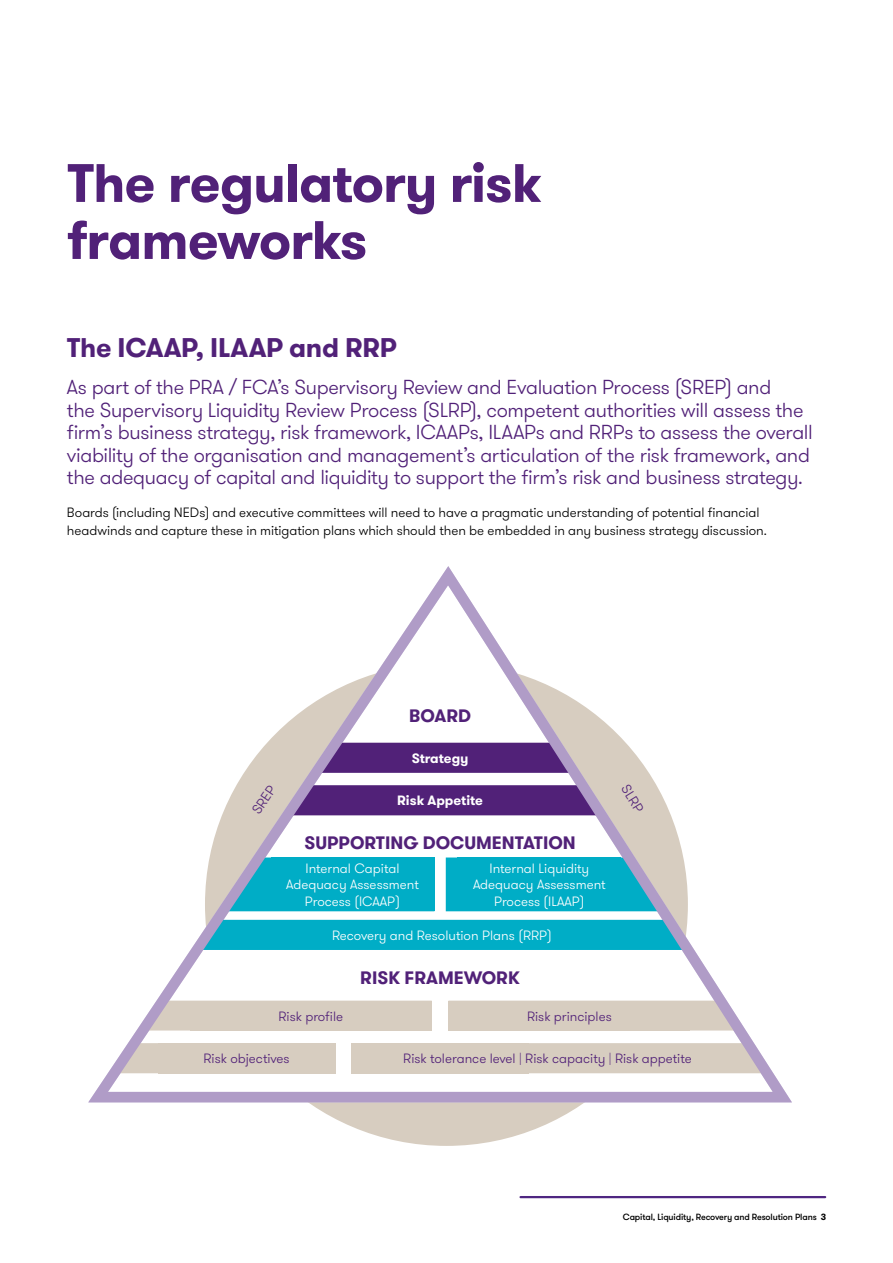
<style>
.page{position:relative;width:893px;height:1263px;background:#fff}
.page>*{position:absolute;margin:0;border:0;box-sizing:border-box;transform-origin:0 0}
.t1{font:700 54px/57px "GT Walsheim Pro";letter-spacing:-.02em;color:#512178}
.t2{font:700 27px "GT Walsheim Pro";letter-spacing:-.01em;color:#512178}
.t3{font:300 20.25px/22.5px "GT Walsheim Pro";letter-spacing:-.015em;color:#512178}
.t4{font:700 18px "GT Walsheim Pro";color:#512178}
.t5{font:300 13.5px/18px "GT Walsheim Pro";letter-spacing:-.005em;color:#000}
.t6{font:300 13.5px/16.2px "GT Walsheim Pro";color:#fff;text-align:center}
.t7{font:300 13.5px "GT Walsheim Pro";color:#512178}
.t8{font:700 13.5px "GT Walsheim Pro";color:#fff}
.t9{font:500 9px "GT Walsheim Pro";letter-spacing:-.015em;color:#000}
.s1{font-weight:700}
</style>
<div class="page">
<hr style="left:521px;top:1196px;width:304px;height:2px;background:#4f2681">
<div style="left:205px;top:663px;width:483px;height:483px;background:#d7cdc0;border-radius:50%"></div>
<svg style="left:88px;top:566px;width:704px;height:546px"></svg>
<svg style="left:352px;top:1043px;width:417px;height:30px"></svg>
<h1 class="t1" style="left:67px;top:155px;width:476px">The regulatory risk frameworks</h1>
<h2 class="t2" style="left:67px;top:330px;width:332px">The ICAAP, ILAAP and RRP</h2>
<p class="t3" style="left:67px;top:377px;width:747px">As part of the PRA / FCA’s Supervisory Review and Evaluation Process (SREP) and<br>the Supervisory Liquidity Review Process (SLRP), competent authorities will assess the firm’s business strategy, risk framework, ICAAPs, ILAAPs and RRPs to assess the overall viability of the organisation and management’s articulation of the risk framework, and the adequacy of capital and liquidity to support the firm’s risk and business strategy.</p>
<p class="t5" style="left:67px;top:504px;width:701px">Boards (including NEDs) and executive committees will need to have a pragmatic understanding of potential financial headwinds and capture these in mitigation plans which should then be embedded in any business strategy discussion.</p>
<p class="t7" style="left:248px;top:807px;width:33px;rotate:-56deg">SREP</p>
<p class="t4" style="left:409px;top:704px;width:63px">BOARD</p>
<p class="t8" style="left:412px;top:749px;width:58px">Strategy</p>
<p class="t8" style="left:397px;top:792px;width:87px">Risk Appetite</p>
<p class="t7" style="left:632px;top:781px;width:31px;rotate:58deg">SLRP</p>
<p class="t4" style="left:304px;top:830px;width:273px">SUPPORTING DOCUMENTATION</p>
<p class="t6" style="left:286px;top:861px;width:134px">Internal Capital<br>Adequacy Assessment<br>Process (ICAAP)</p>
<p class="t6" style="left:473px;top:861px;width:134px">Internal Liquidity<br>Adequacy Assessment<br>Process (ILAAP)</p>
<p class="t6" style="left:332px;top:927px;width:221px">Recovery and Resolution Plans (RRP)</p>
<p class="t4" style="left:360px;top:965px;width:161px">RISK FRAMEWORK</p>
<p class="t7" style="left:278px;top:1007px;width:66px">Risk profile</p>
<p class="t7" style="left:527px;top:1007px;width:86px">Risk principles</p>
<p class="t7" style="left:204px;top:1050px;width:88px">Risk objectives</p>
<p class="t7" style="left:403px;top:1050px;width:290px">Risk tolerance level Risk capacity Risk appetite</p>
<p class="t9" style="left:623px;top:1211px;width:205px">Capital, Liquidity, Recovery and Resolution Plans <span class="s1">3</span></p>
</div>
